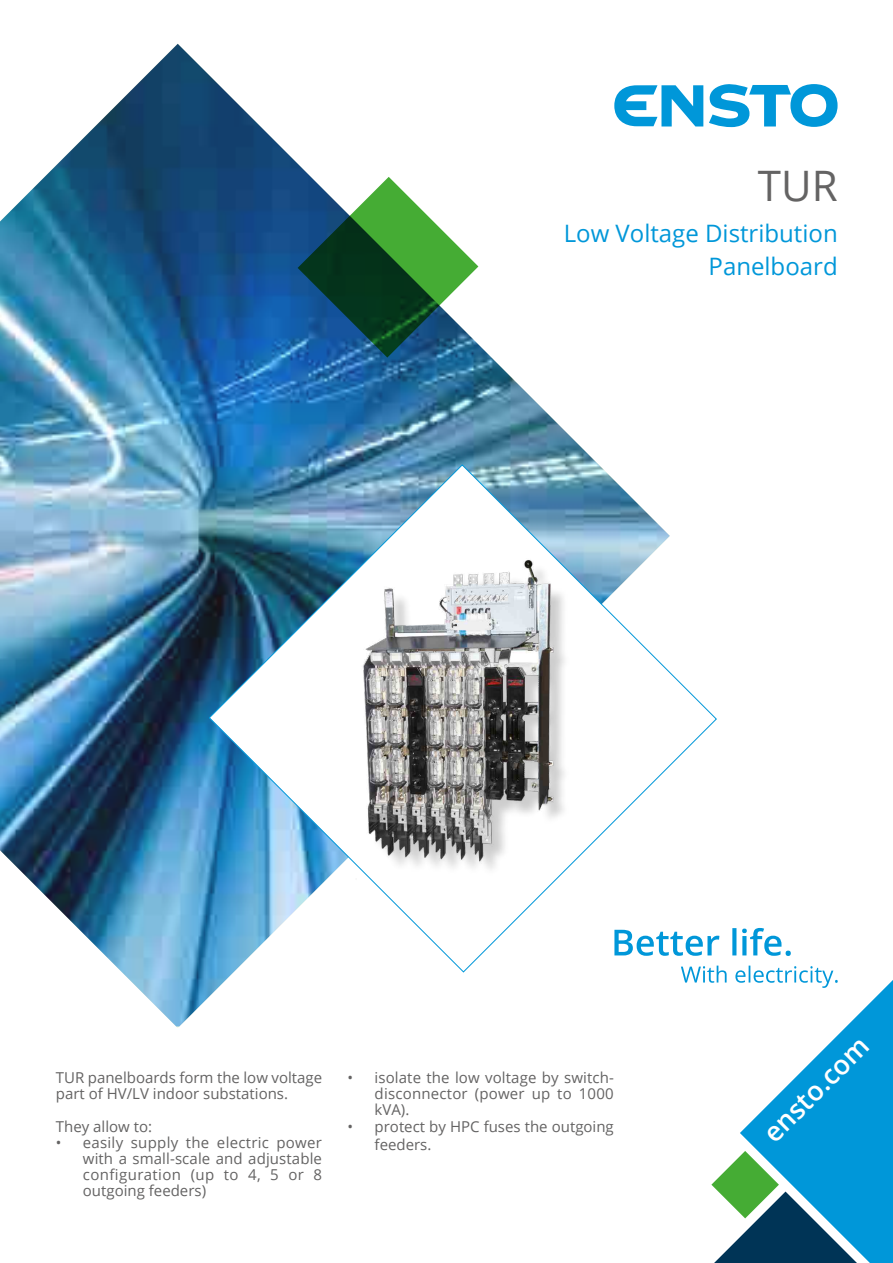
<style>
.page{position:relative;width:893px;height:1263px;background:#fff}
.page>*{position:absolute;margin:0;border:0;box-sizing:border-box;transform-origin:0 0}
.t1{font:42px "Open Sans";color:#646363}
.t2{font:600 27px "Open Sans";color:#fff}
.t3{font:24px/33px "Open Sans";color:#0097d9;text-align:right}
.t4{font:15px/16.2px "Open Sans";color:#646363}
</style>
<div class="page">
<svg style="left:740px;top:980px;width:153px;height:283px;fill:#0097d9"></svg>
<svg style="left:711px;top:1151px;width:150px;height:112px"></svg>
<svg style="left:670px;top:85px;width:33px;height:41px"></svg>
<svg style="left:709px;top:84px;width:129px;height:43px"></svg>
<svg style="left:682px;top:965px;width:156px;height:23px"></svg>
<svg style="left:717px;top:928px;width:74px;height:28px"></svg>
<img style="left:0;top:44px;width:670px;height:982px">
<img style="left:208px;top:464px;width:509px;height:509px">
<img style="left:347px;top:555px;width:241px;height:326px">
<svg style="left:298px;top:177px;width:180px;height:181px"></svg>
<h1 class="t1" style="left:758px;top:157px;width:81px">TUR</h1>
<h3 class="t3" style="left:564px;top:216px;width:275px">Low Voltage Distribution<br>Panelboard</h3>
<p class="t4" style="left:56px;top:1069px;width:268px">TUR panelboards form the low voltage part of HV/LV indoor substations.</p>
<p class="t4" style="left:56px;top:1118px;width:98px">They allow to:</p>
<p class="t4" style="left:83px;top:1134px;width:241px;text-align:justify;text-indent:-27px">• easily supply the electric power with a small-scale and adjustable configuration (up to 4, 5 or 8 outgoing feeders)</p>
<p class="t4" style="left:375px;top:1069px;width:241px;text-align:justify;text-indent:-27px">• isolate the low voltage by switch&shy;disconnector (power up to 1000 kVA).</p>
<p class="t4" style="left:375px;top:1117px;width:241px;line-height:18px;text-indent:-27px">• protect by HPC fuses the outgoing feeders.</p>
<h2 class="t2" style="left:755px;top:1124px;width:138px;rotate:-45deg">ensto.com</h2>
</div>
